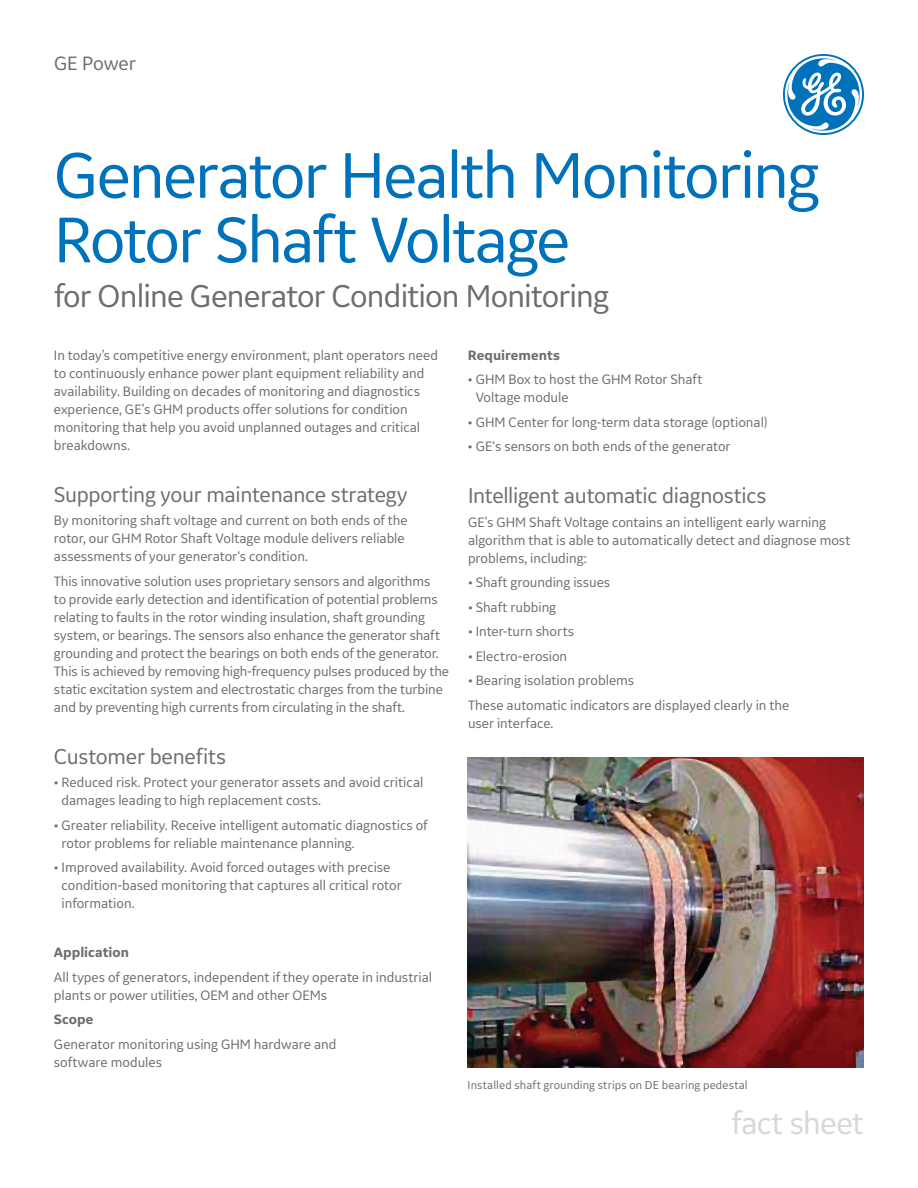
<style>
.page{position:relative;width:918px;height:1188px;background:#fff}
.page>*{position:absolute;margin:0;border:0;box-sizing:border-box;transform-origin:0 0}
.t1{font:67.5px/64.5px "GE Inspira Sans";letter-spacing:-.035em;color:#0072bc}
.t2{font:33px "GE Inspira Sans";letter-spacing:-.025em;color:#6c6d70}
.t3{font:33px "GE Inspira Sans";letter-spacing:-.025em;color:#d6d7d9}
.t4{font:22.5px "GE Inspira Sans";letter-spacing:-.015em;color:#6c6d70}
.t5{font:20.25px "GE Inspira Sans";letter-spacing:-.005em;color:#6c6d70}
.t6{font:14.25px/18px "GE Inspira Sans";letter-spacing:-.005em;color:#6c6d70}
.t7{font:700 14.25px "GE Inspira Sans";color:#6c6d70}
.t8{font:12px "GE Inspira Sans";letter-spacing:.01em;color:#6c6d70}
</style>
<div class="page">
<svg style="left:783px;top:54px;width:81px;height:81px"></svg>
<img style="left:467px;top:758px;width:396px;height:309px">
<h3 class="t5" style="left:54px;top:50px;width:83px">GE Power</h3>
<h1 class="t1" style="left:54px;top:141px;width:767px">Generator Health Monitoring<br>Rotor Shaft Voltage</h1>
<h2 class="t2" style="left:54px;top:276px;width:557px">for Online Generator Condition Monitoring</h2>
<p class="t6" style="left:54px;top:346px;width:386px">In today’s competitive energy environment, plant operators need to continuously enhance power plant equipment reliability and availability. Building on decades of monitoring and diagnostics experience, GE’s GHM products offer solutions for condition monitoring that help you avoid unplanned outages and critical breakdowns.</p>
<h3 class="t4" style="left:54px;top:480px;width:355px">Supporting your maintenance strategy</h3>
<p class="t6" style="left:54px;top:511px;width:355px">By monitoring shaft voltage and current on both ends of the rotor, our GHM Rotor Shaft Voltage module delivers reliable assessments of your generator‘s condition.</p>
<p class="t6" style="left:54px;top:572px;width:397px">This innovative solution uses proprietary sensors and algorithms<br>to provide early detection and identification of potential problems relating to faults in the rotor winding insulation, shaft grounding system, or bearings. The sensors also enhance the generator shaft grounding and protect the bearings on both ends of the generator.<br>This is achieved by removing high-frequency pulses produced by the static excitation system and electrostatic charges from the turbine and by preventing high currents from circulating in the shaft.</p>
<h3 class="t4" style="left:54px;top:742px;width:174px">Customer benefits</h3>
<p class="t6" style="left:62px;top:773px;width:363px;text-indent:-8px">• Reduced risk. Protect your generator assets and avoid critical damages leading to high replacement costs.</p>
<p class="t6" style="left:62px;top:816px;width:367px;text-indent:-8px">• Greater reliability. Receive intelligent automatic diagnostics of rotor problems for reliable maintenance planning.</p>
<p class="t6" style="left:62px;top:858px;width:342px;text-indent:-8px">• Improved availability. Avoid forced outages with precise condition-based monitoring that captures all critical rotor information.</p>
<p class="t7" style="left:54px;top:944px;width:77px">Application</p>
<p class="t6" style="left:54px;top:968px;width:380px">All types of generators, independent if they operate in industrial plants or power utilities, OEM and other OEMs</p>
<p class="t7" style="left:54px;top:1011px;width:41px">Scope</p>
<p class="t6" style="left:54px;top:1035px;width:284px">Generator monitoring using GHM hardware and software modules</p>
<p class="t7" style="left:468px;top:346px;width:93px">Requirements</p>
<p class="t6" style="left:476px;top:370px;width:228px;text-indent:-8px">• GHM Box to host the GHM Rotor Shaft<br>Voltage module</p>
<p class="t6" style="left:468px;top:413px;width:301px">• GHM Center for long-term data storage (optional)</p>
<p class="t6" style="left:468px;top:437px;width:264px">• GE‘s sensors on both ends of the generator</p>
<h3 class="t4" style="left:468px;top:482px;width:300px">Intelligent automatic diagnostics</h3>
<p class="t6" style="left:468px;top:513px;width:384px">GE’s GHM Shaft Voltage contains an intelligent early warning algorithm that is able to automatically detect and diagnose most problems, including:</p>
<p class="t6" style="left:468px;top:573px;width:144px">• Shaft grounding issues</p>
<p class="t6" style="left:468px;top:598px;width:90px">• Shaft rubbing</p>
<p class="t6" style="left:468px;top:622px;width:108px">• Inter-turn shorts</p>
<p class="t6" style="left:468px;top:647px;width:101px">• Electro-erosion</p>
<p class="t6" style="left:468px;top:668px;width:323px;line-height:24.5px">• Bearing isolation problems<br>These automatic indicators are displayed clearly in the</p>
<p class="t6" style="left:468px;top:714px;width:87px">user interface.</p>
<p class="t8" style="left:468px;top:1077px;width:282px">Installed shaft grounding strips on DE bearing pedestal</p>
<h2 class="t3" style="left:731px;top:1103px;width:134px">fact sheet</h2>
</div>
